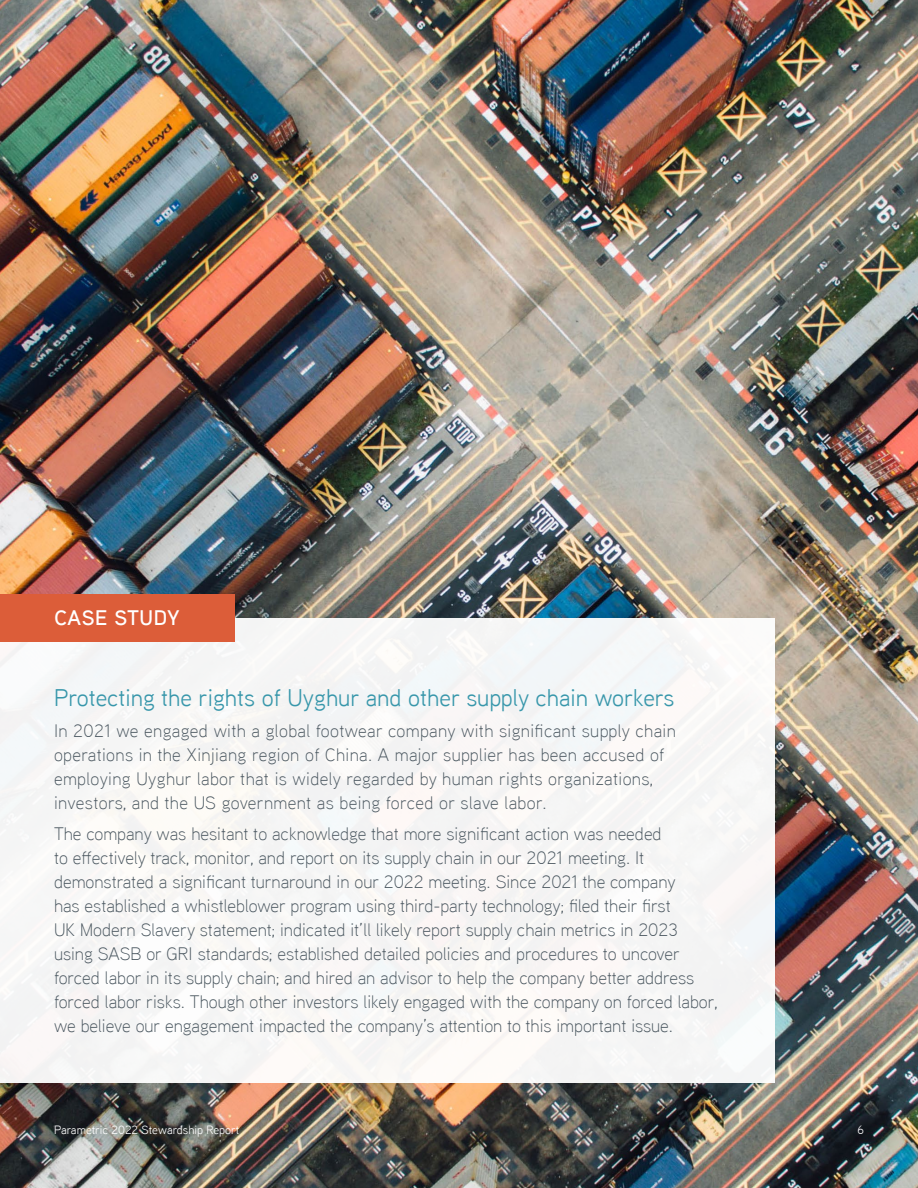
<style>
.page{position:relative;width:918px;height:1188px;background:#fff}
.page>*{position:absolute;margin:0;border:0;box-sizing:border-box;transform-origin:0 0}
.t1{font:24px "Aaux Next";color:#3897ab}
.t2{font:600 21px "Aaux Next";letter-spacing:.025em;color:#fff}
.t3{font:300 18px/24px "Aaux Next";color:#46535c}
.t4{font:300 18px/24px "Aaux Next";letter-spacing:.02em;color:#46535c}
.t5{font:12px "Aaux Next";color:#fff}
</style>
<div class="page">
<img style="left:0;top:0;width:918px;height:1188px">
<div style="left:0;top:618px;width:775px;height:464px;background:#f6f6f6"></div>
<div style="left:0;top:594px;width:234px;height:48px;background:#dc5d39"></div>
<p class="t2" style="left:55px;top:603px;width:127px">CASE STUDY</p>
<h1 class="t1" style="left:54px;top:682px;width:622px">Protecting the rights of Uyghur and other supply chain workers</h1>
<p class="t4" style="left:54px;top:718px;width:623px">In 2021 we engaged with a global footwear company with significant supply chain operations in the Xinjiang region of China. A major supplier has been accused of employing Uyghur labor that is widely regarded by human rights organizations, investors, and the US government as being forced or slave labor.</p>
<p class="t3" style="left:54px;top:821px;width:665px">The company was hesitant to acknowledge that more significant action was needed<br>to effectively track, monitor, and report on its supply chain in our 2021 meeting. It demonstrated a significant turnaround in our 2022 meeting. Since 2021 the company<br>has established a whistleblower program using third-party technology; filed their first<br>UK Modern Slavery statement; indicated it’ll likely report supply chain metrics in 2023 using SASB or GRI standards; established detailed policies and procedures to uncover forced labor in its supply chain; and hired an advisor to help the company better address forced labor risks. Though other investors likely engaged with the company on forced labor, we believe our engagement impacted the company’s attention to this important issue.</p>
<p class="t5" style="left:54px;top:1122px;width:187px">Parametric 2022 Stewardship Report</p>
<p class="t5" style="left:858px;top:1122px;width:8px">6</p>
</div>
